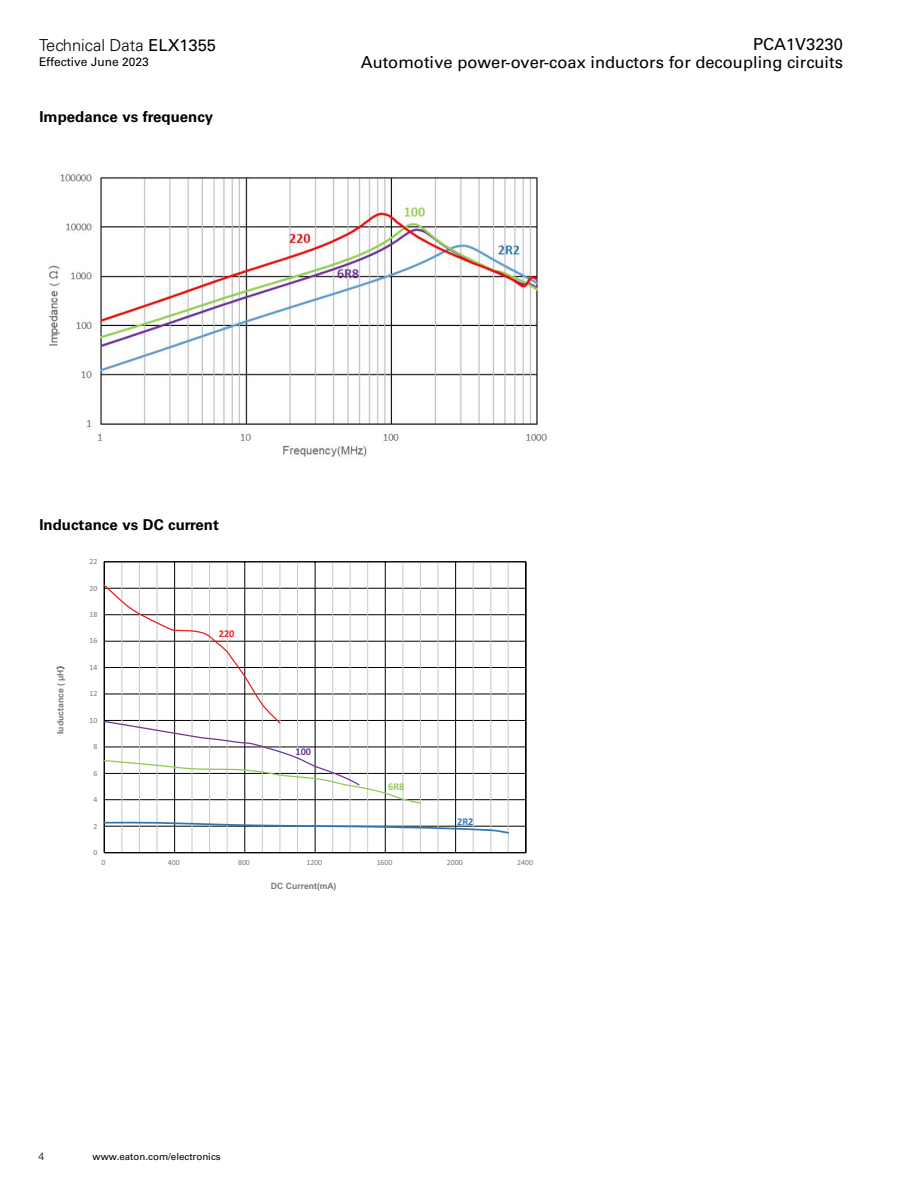
<style>
.page{position:relative;width:918px;height:1188px;background:#fff}
.page>*{position:absolute;margin:0;border:0;box-sizing:border-box;transform-origin:0 0}
.t1{font:16.5px/18.8px "Univers LT Std";color:#000;text-align:right}
.t2{font:300 16.5px "Univers LT Std";color:#000}
.t3{font:700 15px "Univers LT Std";color:#000}
.t4{font:12px "Univers LT Std";color:#000}
.t5{font:300 10.5px "Univers LT Std";color:#000}
.t6{font:700 10.35px "Calibri";color:#ed2024}
.t7{font:700 10.35px "Calibri";color:#93c954}
.t8{font:700 10.35px "Calibri";color:#6f3996}
.t9{font:700 10.35px "Calibri";color:#2f76b6}
.t10{font:9.75px "Univers LT Std";color:#000}
.t11{font:700 8.7px "Arial";color:#77787b}
.t12{font:7.95px "Calibri";color:#77787b}
.t13{font:7.8px "Calibri";letter-spacing:-.005em;color:#77787b}
.s1{font-weight:400}
</style>
<div class="page">
<img style="left:48px;top:174px;width:499px;height:283px">
<svg style="left:104px;top:561px;width:422px;height:292px"></svg>
<svg style="left:104px;top:821px;width:406px;height:14px"></svg>
<svg style="left:104px;top:584px;width:318px;height:221px"></svg>
<p class="t2" style="left:39px;top:35px;width:179px">Technical Data <span class="s1">ELX1355</span></p>
<p class="t4" style="left:39px;top:55px;width:111px">Effective June 2023</p>
<p class="t3" style="left:39px;top:108px;width:175px">Impedance vs frequency</p>
<p class="t1" style="left:361px;top:34px;width:484px">PCA1V3230<br>Automotive power-over-coax inductors for decoupling circuits</p>
<p class="t3" style="left:39px;top:516px;width:181px">Inductance vs DC current</p>
<p class="t13" style="left:89px;top:556px;width:9px">22</p>
<p class="t13" style="left:89px;top:583px;width:9px">20</p>
<p class="t11" style="left:54px;top:734px;width:66px;rotate:-90deg">Iuductance ( μH</p>
<p class="t13" style="left:89px;top:609px;width:9px">18</p>
<p class="t13" style="left:89px;top:635px;width:9px">16</p>
<p class="t12" style="left:89px;top:662px;width:9px">14</p>
<p class="t13" style="left:89px;top:688px;width:9px">12</p>
<p class="t13" style="left:89px;top:715px;width:9px">10</p>
<p class="t13" style="left:93px;top:741px;width:5px">8</p>
<p class="t13" style="left:93px;top:768px;width:5px">6</p>
<p class="t13" style="left:93px;top:794px;width:5px">4</p>
<p class="t13" style="left:93px;top:821px;width:5px">2</p>
<p class="t13" style="left:93px;top:847px;width:5px">0</p>
<p class="t6" style="left:219px;top:626px;width:17px">220</p>
<p class="t8" style="left:296px;top:745px;width:17px">100</p>
<p class="t7" style="left:388px;top:780px;width:18px">6R8</p>
<p class="t9" style="left:457px;top:814px;width:18px">2R2</p>
<p class="t13" style="left:101px;top:857px;width:5px">0</p>
<p class="t13" style="left:168px;top:857px;width:13px">400</p>
<p class="t13" style="left:238px;top:857px;width:13px">800</p>
<p class="t13" style="left:377px;top:857px;width:17px">1600</p>
<p class="t13" style="left:447px;top:857px;width:17px">2000</p>
<p class="t13" style="left:517px;top:857px;width:17px">2400</p>
<p class="t13" style="left:306px;top:857px;width:17px">1200</p>
<p class="t11" style="left:271px;top:880px;width:67px">DC Current(mA)</p>
<p class="t5" style="left:39px;top:1150px;width:7px">4</p>
<p class="t10" style="left:93px;top:1151px;width:130px">www.eaton.com/electronics</p>
</div>
